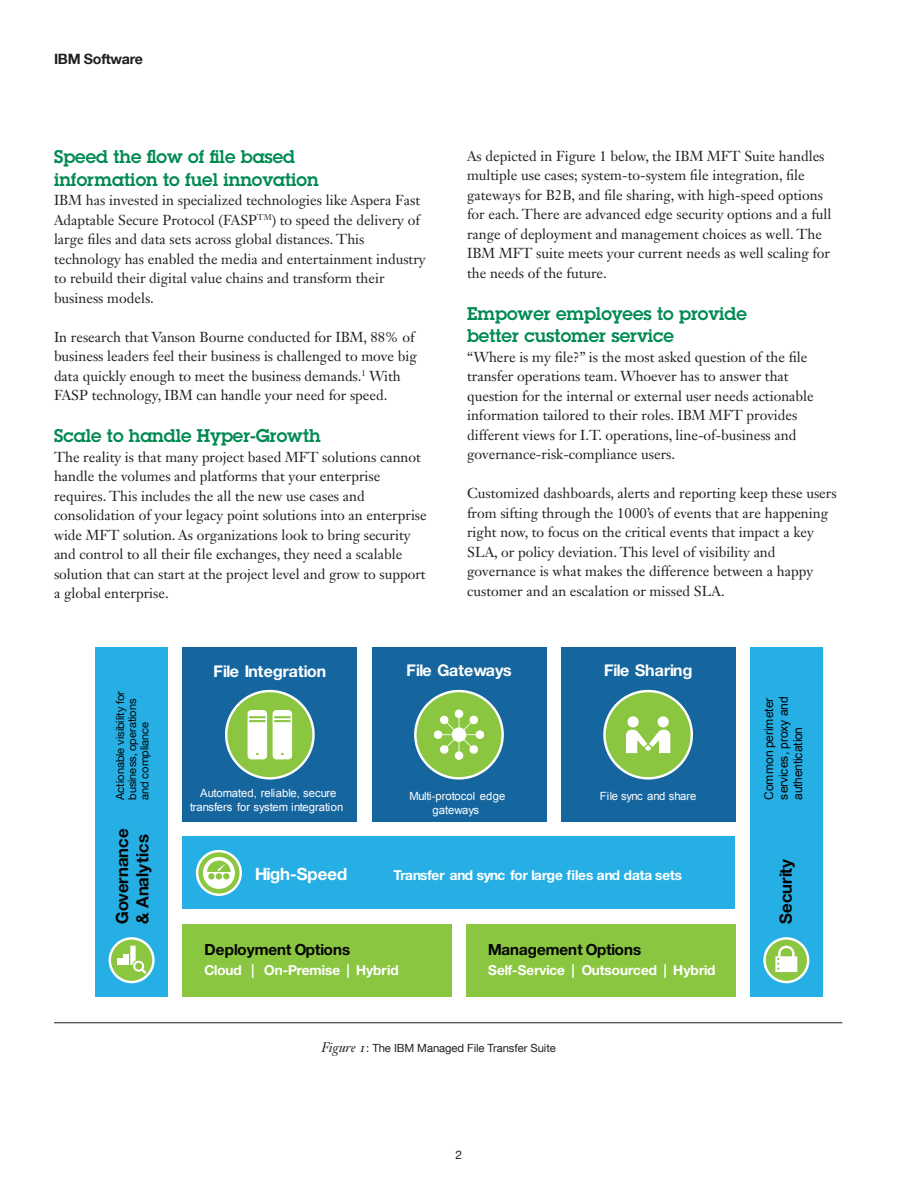
<style>
.page{position:relative;width:918px;height:1188px;background:#fff}
.page>*{position:absolute;margin:0;border:0;box-sizing:border-box;transform-origin:0 0}
._2A_head__color{font:600 18px/22.5px "Lubalin Graph Std";color:#008a52}
.t1{font:700 16.95px/20.4px "Helv Neuefor IBM";color:#050504}
.t2{font:700 16.95px "Helv Neuefor IBM";color:#fff}
.t3{font:700 16.2px "Helv Neuefor IBM";color:#fff}
.t4{font:700 15.3px "Helv Neuefor IBM";letter-spacing:.005em;color:#050504}
._2C_body{font:14.25px/19.5px "Janson Text LT Std";color:#231f20}
._0A_business_unit{font:700 14.25px "Helvetica Neue LT Com";letter-spacing:-.02em;color:#231f20}
.t5{font:700 13.8px "Helv Neuefor IBM";color:#fff}
.t6{font:12.15px/14.5px "Arial";letter-spacing:-.02em;color:#050504;text-align:justify}
._0B_industry_area{font:12px "Helvetica Neue LT Com";color:#231f20}
.t7{font:11.25px/13.6px "Arial";color:#fff;text-align:center}
.t8{font:11.25px/12.1px "Helv Neuefor IBM";color:#050504}
._2E_figure_caption{font:11.25px "Helvetica Neue LT Com";letter-spacing:-.005em;color:#231f20}
.s1{font-family:"Janson Text LT Std";font-style:italic;font-size:13.5px}
</style>
<div class="page">
<div style="left:95px;top:647px;width:73px;height:350px;background:#26afe5"></div>
<div style="left:750px;top:647px;width:73px;height:350px;background:#26afe5"></div>
<div style="left:183px;top:837px;width:552px;height:72px;background:#26afe5"></div>
<div style="left:183px;top:924px;width:269px;height:73px;background:#8bc640"></div>
<div style="left:466px;top:924px;width:269px;height:73px;background:#8bc640"></div>
<div style="left:372px;top:647px;width:174px;height:175px;background:#15659e"></div>
<div style="left:415px;top:691px;width:88px;height:87px;background:#8bc640;border-radius:50%"></div>
<div style="left:414px;top:690px;width:90px;height:90px;border:2px solid #fff;border-radius:50%"></div>
<svg style="left:434px;top:710px;width:50px;height:50px"></svg>
<svg style="left:197px;top:851px;width:44px;height:44px"></svg>
<div style="left:196px;top:850px;width:46px;height:46px;border:2px solid #fff;border-radius:50%"></div>
<svg style="left:203px;top:857px;width:32px;height:32px"></svg>
<div style="left:561px;top:647px;width:174px;height:175px;background:#15659e"></div>
<div style="left:605px;top:691px;width:87px;height:87px;background:#8bc640;border-radius:50%"></div>
<div style="left:603px;top:690px;width:90px;height:90px;border:2px solid #fff;border-radius:50%"></div>
<div style="left:628px;top:716px;width:11px;height:11px;background:#fff;border-radius:50%"></div>
<div style="left:658px;top:716px;width:11px;height:11px;background:#fff;border-radius:50%"></div>
<svg style="left:626px;top:730px;width:44px;height:23px"></svg>
<div style="left:183px;top:647px;width:174px;height:175px;background:#15659e"></div>
<div style="left:226px;top:691px;width:88px;height:87px;background:#8bc640;border-radius:50%"></div>
<div style="left:225px;top:690px;width:90px;height:90px;border:2px solid #fff;border-radius:50%"></div>
<svg style="left:273px;top:710px;width:19px;height:49px"></svg>
<svg style="left:248px;top:710px;width:19px;height:49px"></svg>
<svg style="left:765px;top:938px;width:43px;height:44px"></svg>
<div style="left:763px;top:937px;width:46px;height:46px;border:2px solid #fff;border-radius:50%"></div>
<svg style="left:775px;top:946px;width:22px;height:26px"></svg>
<svg style="left:110px;top:938px;width:43px;height:44px"></svg>
<div style="left:109px;top:937px;width:46px;height:46px;border:2px solid #fff;border-radius:50%"></div>
<div style="left:124px;top:954px;width:5px;height:11px;background:#fff"></div>
<svg style="left:117px;top:959px;width:5px;height:6px"></svg>
<svg style="left:130px;top:946px;width:16px;height:28px"></svg>
<hr style="left:54px;top:1022px;width:788px;height:1px;background:#231f20">
<p class="_0A_business_unit" style="left:54px;top:50px;width:90px">IBM Software</p>
<p class="_2A_head__color" style="left:54px;top:145px;width:266px">Speed the flow of file based information to fuel innovation</p>
<p class="_2C_body" style="left:54px;top:190px;width:373px">IBM has invested in specialized technologies like Aspera Fast Adaptable Secure Protocol (FASP<sup>TM</sup>) to speed the delivery of large files and data sets across global distances. This technology has enabled the media and entertainment industry to rebuild their digital value chains and transform their business models.</p>
<p class="_2C_body" style="left:54px;top:327px;width:364px">In research that Vanson Bourne conducted for IBM, 88% of business leaders feel their business is challenged to move big data quickly enough to meet the business demands.<sup>1</sup> With FASP technology, IBM can handle your need for speed.</p>
<p class="_2A_head__color" style="left:54px;top:424px;width:268px">Scale to handle Hyper-Growth</p>
<p class="_2C_body" style="left:54px;top:447px;width:374px">The reality is that many project based MFT solutions cannot handle the volumes and platforms that your enterprise requires. This includes the all the new use cases and consolidation of your legacy point solutions into an enterprise wide MFT solution. As organizations look to bring security and control to all their file exchanges, they need a scalable solution that can start at the project level and grow to support a global enterprise.</p>
<p class="_2C_body" style="left:467px;top:146px;width:366px">As depicted in Figure 1 below, the IBM MFT Suite handles multiple use cases; system-to-system file integration, file gateways for B2B, and file sharing, with high-speed options for each. There are advanced edge security options and a full range of deployment and management choices as well. The IBM MFT suite meets your current needs as well scaling for the needs of the future.</p>
<p class="_2A_head__color" style="left:467px;top:302px;width:281px">Empower employees to provide better customer service</p>
<p class="_2C_body" style="left:467px;top:347px;width:348px">“Where is my file?” is the most asked question of the file transfer operations team. Whoever has to answer that question for the internal or external user needs actionable information tailored to their roles. IBM MFT provides different views for I.T. operations, line-of-business and governance-risk-compliance users.</p>
<p class="_2C_body" style="left:467px;top:484px;width:371px">Customized dashboards, alerts and reporting keep these users from sifting through the 1000’s of events that are happening right now, to focus on the critical events that impact a key SLA, or policy deviation. This level of visibility and governance is what makes the difference between a happy customer and an escalation or missed SLA.</p>
<p class="t3" style="left:214px;top:661px;width:114px">File Integration</p>
<p class="t3" style="left:407px;top:660px;width:106px">File Gateways</p>
<p class="t3" style="left:604px;top:660px;width:90px">File Sharing</p>
<p class="t8" style="left:114px;top:800px;width:110px;rotate:-90deg">Actionable visibility for business, operations and compliance</p>
<p class="t6" style="left:762px;top:800px;width:105px;rotate:-90deg">Common perimeter services, proxy and authentication</p>
<p class="t7" style="left:200px;top:786px;width:138px">Automated, reliable, secure</p>
<p class="t7" style="left:600px;top:790px;width:98px">File sync and share</p>
<p class="t7" style="left:190px;top:800px;width:155px">transfers for system integration</p>
<p class="t7" style="left:409px;top:790px;width:97px">Multi-protocol edge gateways</p>
<p class="t1" style="left:111px;top:924px;width:97px;rotate:-90deg">Governance &amp; Analytics</p>
<p class="t2" style="left:255px;top:863px;width:93px">High-Speed</p>
<p class="t5" style="left:394px;top:867px;width:290px">Transfer and sync for large files and data sets</p>
<p class="t4" style="left:204px;top:940px;width:147px">Deployment Options</p>
<p class="t5" style="left:204px;top:961px;width:196px">Cloud | On-Premise | Hybrid</p>
<p class="t4" style="left:488px;top:940px;width:155px">Management Options</p>
<p class="t5" style="left:488px;top:961px;width:229px">Self-Service | Outsourced | Hybrid</p>
<p class="_2E_figure_caption" style="left:322px;top:1041px;width:236px"><span class="s1">Figure 1</span>: The IBM Managed File Transfer Suite</p>
<p class="_0B_industry_area" style="left:456px;top:1148px;width:8px">2</p>
<p class="t1" style="left:775px;top:924px;width:67px;rotate:-90deg">Security</p>
</div>
